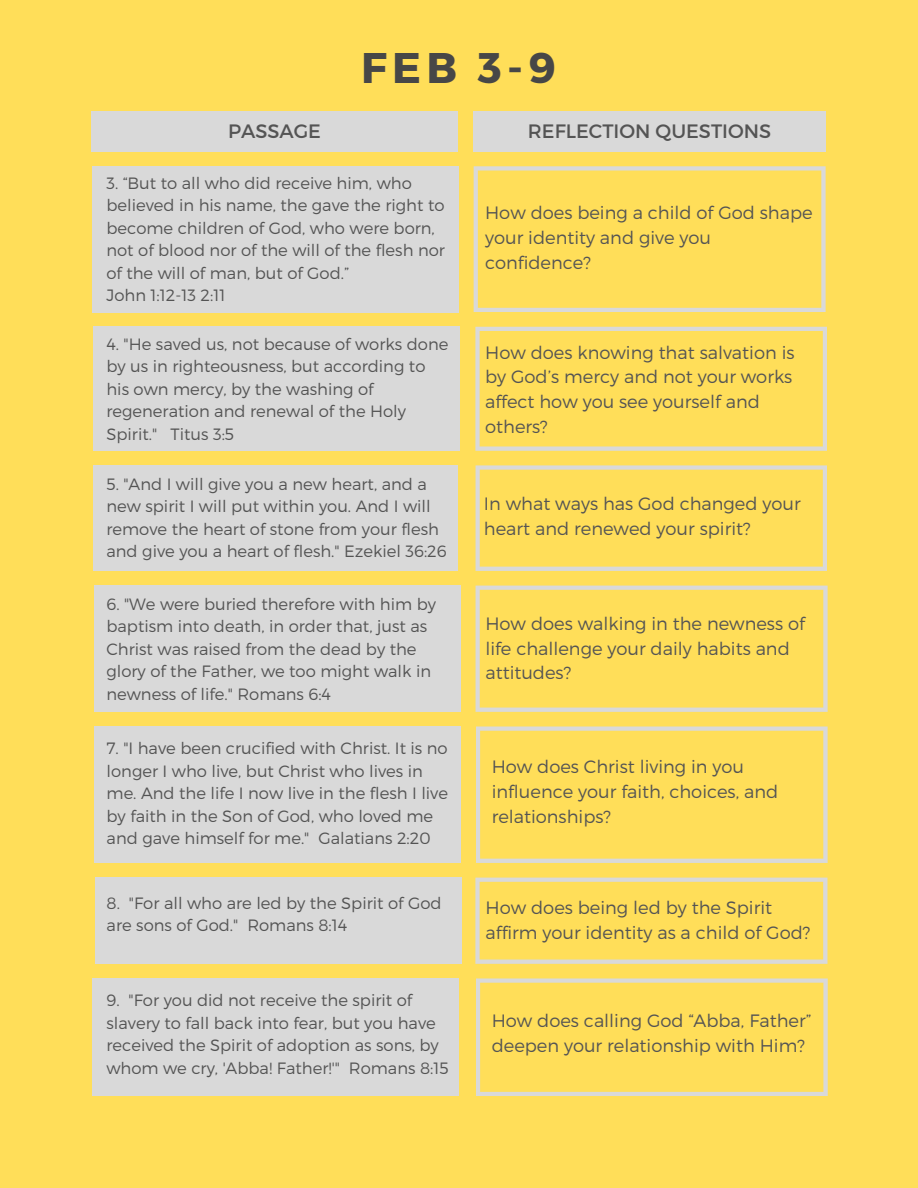
<style>
.page{position:relative;width:918px;height:1188px;background:#ffde59}
.page>*{position:absolute;margin:0;border:0;box-sizing:border-box;transform-origin:0 0}
.t1{font:700 42.9px "Montserrat";color:#474747}
.t2{font:19.35px "Montserrat";color:#545454}
.t3{font:300 17.85px/24.8px "Montserrat";color:#545454}
.t4{font:300 16.35px/22.5px "Montserrat";color:#545454}
</style>
<div class="page">
<div style="left:91px;top:111px;width:367px;height:40px;background:#d9d9d9"></div>
<div style="left:474px;top:111px;width:352px;height:40px;background:#d9d9d9"></div>
<svg style="left:474px;top:166px;width:352px;height:146px"></svg>
<div style="left:92px;top:166px;width:366px;height:146px;background:#d9d9d9"></div>
<svg style="left:476px;top:586px;width:352px;height:126px"></svg>
<div style="left:95px;top:586px;width:366px;height:126px;background:#d9d9d9"></div>
<svg style="left:476px;top:978px;width:352px;height:118px"></svg>
<div style="left:92px;top:978px;width:366px;height:118px;background:#d9d9d9"></div>
<svg style="left:475px;top:327px;width:352px;height:124px"></svg>
<div style="left:93px;top:327px;width:367px;height:124px;background:#d9d9d9"></div>
<svg style="left:476px;top:726px;width:352px;height:137px"></svg>
<div style="left:93px;top:465px;width:365px;height:106px;background:#d9d9d9"></div>
<svg style="left:476px;top:465px;width:351px;height:106px"></svg>
<div style="left:95px;top:726px;width:366px;height:137px;background:#d9d9d9"></div>
<svg style="left:475px;top:878px;width:353px;height:86px"></svg>
<div style="left:95px;top:878px;width:366px;height:86px;background:#d9d9d9"></div>
<h1 class="t1" style="left:361px;top:40px;width:196px">FEB 3-9</h1>
<h2 class="t2" style="left:228px;top:118px;width:94px">PASSAGE</h2>
<h2 class="t2" style="left:528px;top:118px;width:245px">REFLECTION QUESTIONS</h2>
<p class="t4" style="left:106px;top:171px;width:340px">3. “But to all who did receive him, who believed in his name, the gave the right to become children of God, who were born, not of blood nor of the will of the flesh nor of the will of man, but of God.”<br>John 1:12-13 2:11</p>
<h3 class="t3" style="left:485px;top:200px;width:329px">How does being a child of God shape your identity and give you confidence?</h3>
<p class="t4" style="left:106px;top:332px;width:343px">4. "He saved us, not because of works done by us in righteousness, but according to his own mercy, by the washing of regeneration and renewal of the Holy Spirit." Titus 3:5</p>
<h3 class="t3" style="left:485px;top:339px;width:311px">How does knowing that salvation is by God’s mercy and not your works affect how you see yourself and others?</h3>
<p class="t4" style="left:106px;top:472px;width:342px">5. "And I will give you a new heart, and a new spirit I will put within you. And I will remove the heart of stone from your flesh and give you a heart of flesh." Ezekiel 36:26</p>
<h3 class="t3" style="left:484px;top:490px;width:318px">In what ways has God changed your heart and renewed your spirit?</h3>
<p class="t4" style="left:106px;top:592px;width:331px">6. "We were buried therefore with him by baptism into death, in order that, just as Christ was raised from the dead by the glory of the Father, we too might walk in newness of life." Romans 6:4</p>
<p class="t4" style="left:107px;top:736px;width:343px">7. "I have been crucified with Christ. It is no longer I who live, but Christ who lives in me. And the life I now live in the flesh I live by faith in the Son of God, who loved me and gave himself for me." Galatians 2:20</p>
<p class="t4" style="left:107px;top:891px;width:337px">8. "For all who are led by the Spirit of God are sons of God." Romans 8:14</p>
<p class="t4" style="left:106px;top:988px;width:344px">9. "For you did not receive the spirit of slavery to fall back into fear, but you have received the Spirit of adoption as sons, by whom we cry, 'Abba! Father!'" Romans 8:15</p>
<h3 class="t3" style="left:485px;top:610px;width:321px">How does walking in the newness of life challenge your daily habits and attitudes?</h3>
<h3 class="t3" style="left:492px;top:754px;width:288px">How does Christ living in you influence your faith, choices, and relationships?</h3>
<h3 class="t3" style="left:486px;top:894px;width:326px">How does being led by the Spirit affirm your identity as a child of God?</h3>
<h3 class="t3" style="left:492px;top:1008px;width:321px">How does calling God “Abba, Father” deepen your relationship with Him?</h3>
</div>
